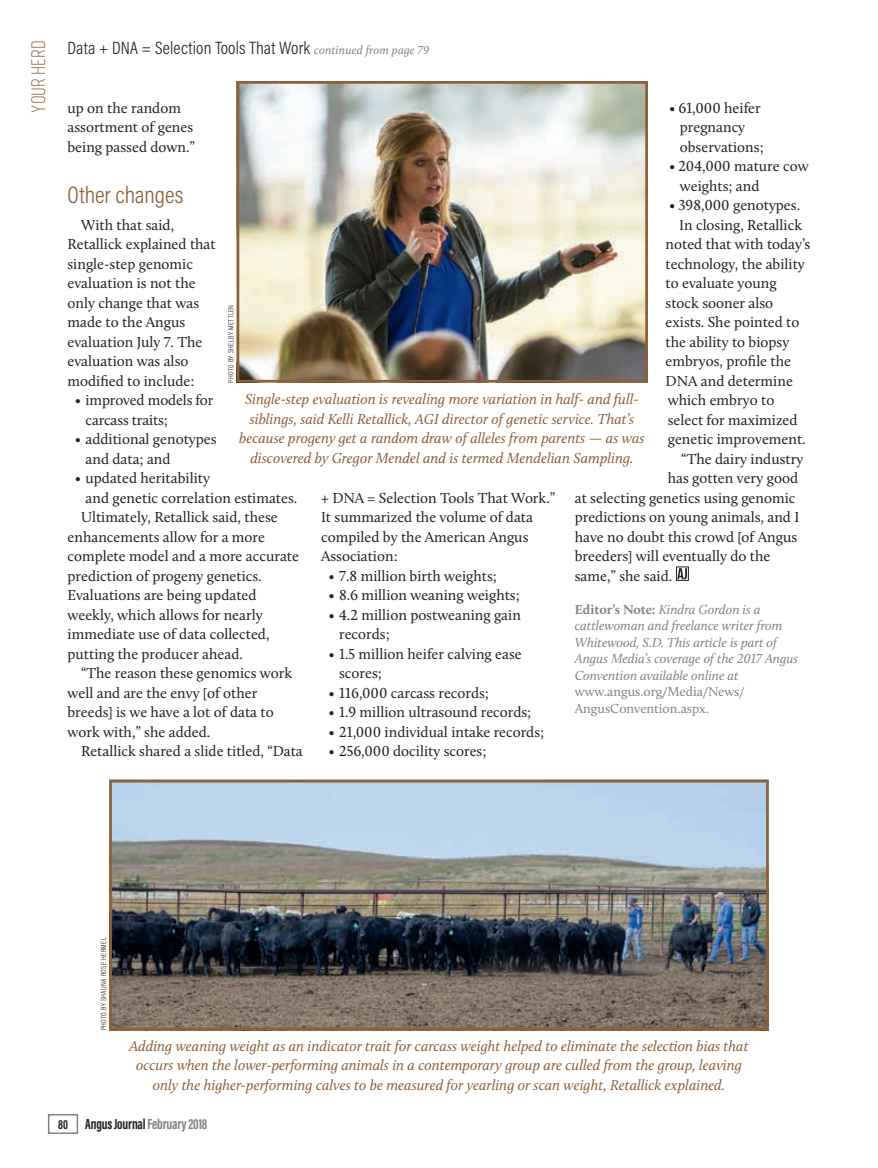
<style>
.page{position:relative;width:878px;height:1168px;background:#fff}
.page>*{position:absolute;margin:0;border:0;box-sizing:border-box;transform-origin:0 0}
.Subhead{font:300 24px "Acumin Pro Cond";color:#8b603c}
.Bug{font:300 19.5px "Rift";color:#8b603c}
.Continued_From_line{font:300 18px "Acumin Pro Cond";letter-spacing:.01em;color:#231f20}
.Body_Text{font:15px/19.5px "Calluna";color:#231f20}
.T2_Cutline{font:italic 15px/19.5px "Calluna";color:#8b603c;text-align:center}
.t1{font:700 15px "Acumin Pro Extra Cond";letter-spacing:-.01em;color:#231f20}
.Editor_s_Note{font:italic 13.5px/16.5px "Calluna";color:#808285}
.Photo_Credit{font:300 7.5px "Acumin Pro Cond";letter-spacing:.05em;color:#231f20}
.s1{font-family:"Calluna";font-weight:400;font-style:italic;font-size:12px;color:#808285}
.s2{font-weight:700;font-style:normal}
.s3{font-style:normal}
.s4{font-size:13.5px}
.s5{color:#808285}
</style>
<div class="page">
<div style="left:676px;top:567px;width:12px;height:13px;border:1px solid #231f20"></div>
<svg style="left:677px;top:568px;width:10px;height:11px"></svg>
<img style="left:113px;top:784px;width:651px;height:242px">
<div style="left:109px;top:780px;width:659px;height:250px;border:3px solid #8b603c"></div>
<img style="left:240px;top:85px;width:404px;height:293px">
<div style="left:236px;top:81px;width:412px;height:301px;border:3px solid #8b603c"></div>
<div style="left:48px;top:1114px;width:30px;height:20px;border:2px solid #808285"></div>
<p class="Bug" style="left:25px;top:112px;width:73px;rotate:-90deg">Your Herd</p>
<p class="Continued_From_line" style="left:68px;top:36px;width:363px">Data + DNA = Selection Tools That Work <span class="s1">continued from page 79</span></p>
<p class="Body_Text" style="left:68px;top:98px;width:129px">up on the random assortment of genes being passed down.”</p>
<p class="Subhead" style="left:68px;top:179px;width:117px">Other changes</p>
<p class="Body_Text" style="left:68px;top:215px;width:150px;text-indent:14px">With that said,<br>Retallick explained that single-step genomic evaluation is not the only change that was made to the Angus evaluation July 7. The evaluation was also modified to include:</p>
<p class="Body_Text" style="left:86px;top:390px;width:129px;text-indent:-10px">• improved models for carcass traits;</p>
<p class="Body_Text" style="left:86px;top:429px;width:132px;text-indent:-10px">• additional genotypes and data; and</p>
<p class="Body_Text" style="left:86px;top:468px;width:213px;text-indent:-10px">• updated heritability<br>and genetic correlation estimates.</p>
<p class="Body_Text" style="left:68px;top:507px;width:233px;text-indent:14px">Ultimately, Retallick said, these enhancements allow for a more complete model and a more accurate prediction of progeny genetics.<br>Evaluations are being updated weekly, which allows for nearly immediate use of data collected, putting the producer ahead.</p>
<p class="Body_Text" style="left:68px;top:663px;width:226px;text-indent:14px">“The reason these genomics work well and are the envy [of other breeds] is we have a lot of data to work with,” she added.</p>
<p class="Body_Text" style="left:81px;top:741px;width:223px">Retallick shared a slide titled, “Data</p>
<p class="Body_Text" style="left:680px;top:98px;width:85px;text-indent:-10px">• 61,000 heifer pregnancy observations;</p>
<p class="Body_Text" style="left:680px;top:156px;width:130px;text-indent:-10px">• 204,000 mature cow weights; and</p>
<p class="Body_Text" style="left:669px;top:195px;width:132px">• 398,000 genotypes.</p>
<p class="Body_Text" style="left:665px;top:215px;width:146px;text-indent:14px">In closing, Retallick noted that with today’s technology, the ability to evaluate young stock sooner also exists. She pointed to the ability to biopsy embryos, profile the<br>DNA and determine which embryo to select for maximized genetic improvement.</p>
<p class="Body_Text" style="left:681px;top:449px;width:124px">“The dairy industry</p>
<p class="Body_Text" style="left:667px;top:468px;width:132px">has gotten very good</p>
<p class="Body_Text" style="left:574px;top:488px;width:222px">at selecting genetics using genomic</p>
<p class="Body_Text" style="left:574px;top:507px;width:226px">predictions on young animals, and I</p>
<p class="Body_Text" style="left:574px;top:527px;width:224px">have no doubt this crowd [of Angus</p>
<p class="Body_Text" style="left:574px;top:546px;width:197px">breeders] will eventually do the</p>
<p class="Body_Text" style="left:574px;top:566px;width:99px">same,” she said.</p>
<p class="Editor_s_Note" style="left:574px;top:601px;width:225px"><span class="s2">Editor’s Note:</span> Kindra Gordon is a cattlewoman and freelance writer from Whitewood, S.D. This article is part of Angus Media’s coverage of the 2017 Angus Convention available online at <span class="s3">www.angus.org/Media/News/ AngusConvention.aspx.</span></p>
<p class="Photo_Credit" style="left:226px;top:382px;width:79px;rotate:-90deg">PHOTO BY SHELBY METTLEN</p>
<p class="T2_Cutline" style="left:239px;top:389px;width:407px">Single-step evaluation is revealing more variation in half- and full&shy;siblings, said Kelli Retallick, AGI director of genetic service. That’s because progeny get a random draw of alleles from parents — as was discovered by Gregor Mendel and is termed Mendelian Sampling.</p>
<p class="Body_Text" style="left:321px;top:488px;width:236px">+ DNA = Selection Tools That Work.”<br>It summarized the volume of data compiled by the American Angus<br>Association:</p>
<p class="Body_Text" style="left:328px;top:566px;width:170px">• 7.8 million birth weights;</p>
<p class="Body_Text" style="left:328px;top:585px;width:193px">• 8.6 million weaning weights;</p>
<p class="Body_Text" style="left:339px;top:605px;width:183px;text-indent:-10px">• 4.2 million postweaning gain records;</p>
<p class="Body_Text" style="left:339px;top:644px;width:184px;text-indent:-10px">• 1.5 million heifer calving ease scores;</p>
<p class="Body_Text" style="left:328px;top:683px;width:162px">• 116,000 carcass records;</p>
<p class="Body_Text" style="left:328px;top:702px;width:204px">• 1.9 million ultrasound records;</p>
<p class="Body_Text" style="left:328px;top:722px;width:217px">• 21,000 individual intake records;</p>
<p class="Body_Text" style="left:328px;top:741px;width:159px">• 256,000 docility scores;</p>
<p class="Photo_Credit" style="left:99px;top:1030px;width:94px;rotate:-90deg">PHOTO BY SHAUNA ROSE HERMEL</p>
<p class="T2_Cutline" style="left:129px;top:1035px;width:620px">Adding weaning weight as an indicator trait for carcass weight helped to eliminate the selection bias that occurs when the lower-performing animals in a contemporary group are culled from the group, leaving only the higher-performing calves to be measured for yearling or scan weight, Retallick explained.</p>
<p class="t1" style="left:58px;top:1115px;width:151px"><span class="s4">80</span> Angus Journal <span class="s5">February 2018</span></p>
</div>
